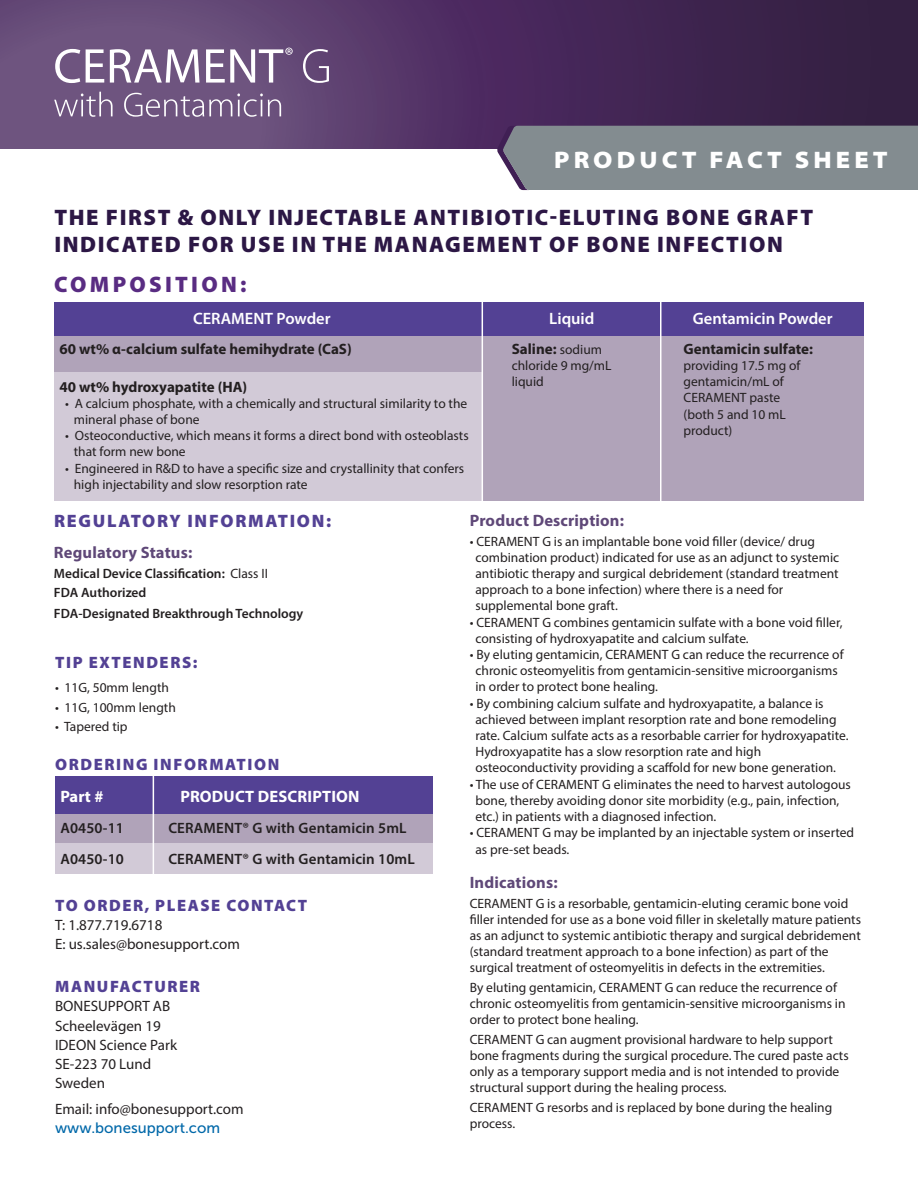
<style>
.page{position:relative;width:918px;height:1188px;background:#fff}
.page>*{position:absolute;margin:0;border:0;box-sizing:border-box;transform-origin:0 0}
.t1{font:900 semi-expanded 24px "Myriad Pro";letter-spacing:.17em;color:#fff}
.t2{font:900 22.5px/27px "Myriad Pro";letter-spacing:.07em;color:#2c1745}
.t3{font:900 22.5px "Myriad Pro";letter-spacing:.145em;color:#592c82}
.t4{font:900 18px "Myriad Pro";letter-spacing:.095em;color:#534194}
.t5{font:900 16.5px "Myriad Pro";letter-spacing:.095em;color:#534194}
.t6{font:700 16.5px "Myriad Pro";letter-spacing:.01em;color:#5f4878}
.t7{font:600 16.5px "Myriad Pro";color:#fff}
.t8{font:700 16.5px "Myriad Pro";letter-spacing:.01em;color:#fff}
.t9{font:15px/19.2px "Myriad Pro";color:#231f20}
.t10{font:700 15px "Myriad Pro";color:#231f20}
.t11{font:600 15px "Myriad Pro";letter-spacing:.01em;color:#231f20}
.t12{font:15px "Museo Sans 500";color:#0068a9}
.t13{font:13.5px/16.2px "Myriad Pro";color:#231f20}
.t14{font:600 13.5px/19.5px "Myriad Pro";color:#231f20}
.s1{font-weight:400;font-size:13.5px}
.s2{font-weight:400}
</style>
<div class="page">
<div style="left:377px;top:335px;width:487px;height:166px;background:#b0a3b9"></div>
<img style="left:0;top:0;width:918px;height:148px">
<div style="left:497px;top:126px;width:421px;height:64px;background:#838c90"></div>
<svg style="left:55px;top:49px;width:25px;height:34px"></svg>
<svg style="left:86px;top:49px;width:18px;height:34px"></svg>
<svg style="left:110px;top:49px;width:90px;height:34px"></svg>
<svg style="left:303px;top:49px;width:26px;height:34px"></svg>
<svg style="left:54px;top:92px;width:59px;height:25px"></svg>
<svg style="left:124px;top:93px;width:157px;height:24px;background:#867194"></svg>
<svg style="left:206px;top:48px;width:87px;height:35px"></svg>
<div style="left:54px;top:335px;width:323px;height:37px;background:#b0a3b9"></div>
<div style="left:54px;top:302px;width:810px;height:33px;background:#534194"></div>
<div style="left:54px;top:372px;width:428px;height:129px;background:#d2cad7"></div>
<hr style="left:482px;top:302px;width:1px;height:221px;background:#fff">
<hr style="left:660px;top:302px;width:1px;height:221px;background:#fff">
<div style="left:55px;top:814px;width:378px;height:30px;background:#b0a3b9"></div>
<div style="left:55px;top:776px;width:378px;height:38px;background:#534194"></div>
<div style="left:55px;top:844px;width:378px;height:30px;background:#d2cad7"></div>
<hr style="left:153px;top:773px;width:1px;height:107px;background:#fff">
<h1 class="t1" style="left:554px;top:143px;width:335px">PRODUCT FACT SHEET</h1>
<h2 class="t2" style="left:54px;top:203px;width:760px">THE FIRST &amp; ONLY INJECTABLE ANTIBIOTIC-ELUTING BONE GRAFT<br>INDICATED FOR USE IN THE MANAGEMENT OF BONE INFECTION</h2>
<h2 class="t3" style="left:54px;top:269px;width:194px">COMPOSITION:</h2>
<p class="t7" style="left:193px;top:308px;width:139px">CERAMENT Powder</p>
<p class="t7" style="left:549px;top:308px;width:47px">Liquid</p>
<p class="t7" style="left:693px;top:308px;width:141px">Gentamicin Powder</p>
<p class="t10" style="left:60px;top:339px;width:294px">60 wt% α-calcium sulfate hemihydrate (CaS)</p>
<p class="t10" style="left:60px;top:377px;width:189px">40 wt% hydroxyapatite (HA)</p>
<p class="t13" style="left:74px;top:395px;width:395px;text-indent:-9px">• A calcium phosphate, with a chemically and structural similarity to the mineral phase of bone</p>
<p class="t13" style="left:74px;top:427px;width:396px;text-indent:-9px">• Osteoconductive, which means it forms a direct bond with osteoblasts that form new bone</p>
<p class="t13" style="left:74px;top:460px;width:392px;text-indent:-9px">• Engineered in R&amp;D to have a specific size and crystallinity that confers high injectability and slow resorption rate</p>
<p class="t10" style="left:512px;top:339px;width:92px">Saline: <span class="s1">sodium</span></p>
<p class="t13" style="left:512px;top:357px;width:101px">chloride 9 mg/mL liquid</p>
<p class="t10" style="left:684px;top:339px;width:131px">Gentamicin sulfate:</p>
<p class="t13" style="left:684px;top:357px;width:119px">providing 17.5 mg of gentamicin/mL of<br>CERAMENT paste (both 5 and 10 mL product)</p>
<h3 class="t4" style="left:54px;top:509px;width:278px">REGULATORY INFORMATION:</h3>
<p class="t6" style="left:54px;top:542px;width:140px">Regulatory Status:</p>
<p class="t14" style="left:54px;top:563px;width:215px">Medical Device Classification: <span class="s2">Class II<br></span>FDA Authorized</p>
<p class="t14" style="left:54px;top:604px;width:251px">FDA-Designated Breakthrough Technology</p>
<p class="t5" style="left:55px;top:652px;width:144px">TIP EXTENDERS:</p>
<p class="t13" style="left:55px;top:679px;width:115px">• 11G, 50mm length</p>
<p class="t13" style="left:55px;top:699px;width:122px">• 11G, 100mm length</p>
<p class="t13" style="left:55px;top:718px;width:74px">• Tapered tip</p>
<p class="t5" style="left:55px;top:754px;width:226px">ORDERING INFORMATION</p>
<p class="t8" style="left:60px;top:785px;width:45px">Part #</p>
<p class="t8" style="left:180px;top:785px;width:181px">PRODUCT DESCRIPTION</p>
<p class="t11" style="left:60px;top:819px;width:65px">A0450-11</p>
<p class="t11" style="left:168px;top:819px;width:240px">CERAMENT® G with Gentamicin 5mL</p>
<p class="t11" style="left:60px;top:850px;width:65px">A0450-10</p>
<p class="t11" style="left:168px;top:850px;width:248px">CERAMENT® G with Gentamicin 10mL</p>
<p class="t5" style="left:55px;top:894px;width:254px">TO ORDER, PLEASE CONTACT</p>
<p class="t9" style="left:55px;top:915px;width:186px">T: 1.877.719.6718<br>E: us.sales@bonesupport.com</p>
<p class="t5" style="left:55px;top:975px;width:146px">MANUFACTURER</p>
<p class="t9" style="left:55px;top:996px;width:124px">BONESUPPORT AB<br>Scheelevägen 19<br>IDEON Science Park<br>SE-223 70 Lund<br>Sweden</p>
<p class="t9" style="left:55px;top:1099px;width:190px">Email: info@bonesupport.com</p>
<p class="t12" style="left:55px;top:1119px;width:167px">www.bonesupport.com</p>
<p class="t6" style="left:470px;top:510px;width:156px">Product Description:</p>
<p class="t13" style="left:475px;top:533px;width:365px;text-indent:-6px">• CERAMENT G is an implantable bone void filler (device/ drug combination product) indicated for use as an adjunct to systemic antibiotic therapy and surgical debridement (standard treatment approach to a bone infection) where there is a need for supplemental bone graft.</p>
<p class="t13" style="left:475px;top:614px;width:369px;text-indent:-6px">• CERAMENT G combines gentamicin sulfate with a bone void filler, consisting of hydroxyapatite and calcium sulfate.</p>
<p class="t13" style="left:475px;top:646px;width:370px;text-indent:-6px">• By eluting gentamicin, CERAMENT G can reduce the recurrence of chronic osteomyelitis from gentamicin-sensitive microorganisms in order to protect bone healing.</p>
<p class="t13" style="left:475px;top:695px;width:375px;text-indent:-6px">• By combining calcium sulfate and hydroxyapatite, a balance is achieved between implant resorption rate and bone remodeling rate. Calcium sulfate acts as a resorbable carrier for hydroxyapatite.<br>Hydroxyapatite has a slow resorption rate and high osteoconductivity providing a scaffold for new bone generation.</p>
<p class="t13" style="left:475px;top:776px;width:377px;text-indent:-6px">• The use of CERAMENT G eliminates the need to harvest autologous bone, thereby avoiding donor site morbidity (e.g., pain, infection, etc.) in patients with a diagnosed infection.</p>
<p class="t13" style="left:475px;top:824px;width:380px;text-indent:-6px">• CERAMENT G may be implanted by an injectable system or inserted as pre-set beads.</p>
<p class="t6" style="left:470px;top:872px;width:89px">Indications:</p>
<p class="t13" style="left:470px;top:895px;width:393px">CERAMENT G is a resorbable, gentamicin-eluting ceramic bone void filler intended for use as a bone void filler in skeletally mature patients as an adjunct to systemic antibiotic therapy and surgical debridement (standard treatment approach to a bone infection) as part of the surgical treatment of osteomyelitis in defects in the extremities.</p>
<p class="t13" style="left:470px;top:979px;width:377px">By eluting gentamicin, CERAMENT G can reduce the recurrence of chronic osteomyelitis from gentamicin-sensitive microorganisms in order to protect bone healing.</p>
<p class="t13" style="left:470px;top:1031px;width:381px">CERAMENT G can augment provisional hardware to help support bone fragments during the surgical procedure. The cured paste acts only as a temporary support media and is not intended to provide structural support during the healing process.</p>
<p class="t13" style="left:470px;top:1099px;width:364px">CERAMENT G resorbs and is replaced by bone during the healing process.</p>
</div>
